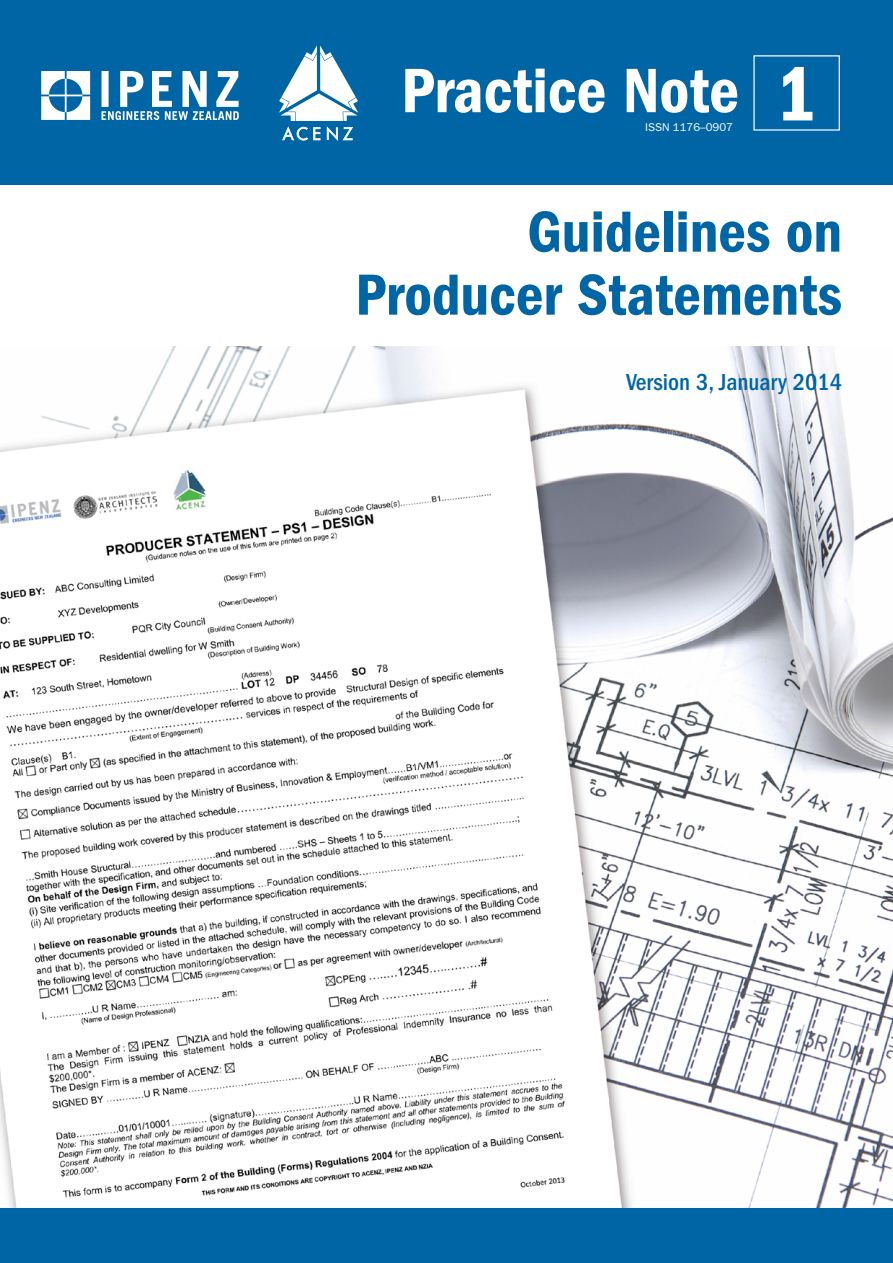
<style>
.page{position:relative;width:893px;height:1263px;background:#fff}
.page>*{position:absolute;margin:0;border:0;box-sizing:border-box;transform-origin:0 0}
.t1{font:79.5px "ITC Franklin Gothic Std Dm Cd";color:#fff}
.t2{font:64.95px "ITC Franklin Gothic Std Dm Cd";color:#fff}
.t3{font:60px/63px "ITC Franklin Gothic Std Dm Cd";color:#0065a4;text-align:right}
.t4{font:500 condensed 24px "ITC Franklin Gothic Std";color:#0065a4}
.t5{font:11.4px "ITC Franklin Gothic Std";color:#fff}
</style>
<div class="page">
<img style="left:0;top:347px;width:893px;height:861px">
<div style="left:0;top:0;width:893px;height:184px;background:#0065a4"></div>
<svg style="left:41px;top:71px;width:49px;height:49px"></svg>
<svg style="left:102px;top:71px;width:137px;height:49px"></svg>
<div style="left:0;top:1209px;width:893px;height:54px;background:#0065a4"></div>
<svg style="left:279px;top:45px;width:79px;height:96px"></svg>
<p class="t2" style="left:401px;top:54px;width:339px">Practice Note</p>
<p class="t5" style="left:645px;top:121px;width:89px">ISSN 1176–0907</p>
<h1 class="t1" style="left:776px;top:49px;width:42px">1</h1>
<p class="t3" style="left:355px;top:201px;width:488px">Guidelines on<br>Producer Statements</p>
<p class="t4" style="left:626px;top:369px;width:217px">Version 3, January 2014</p>
</div>
